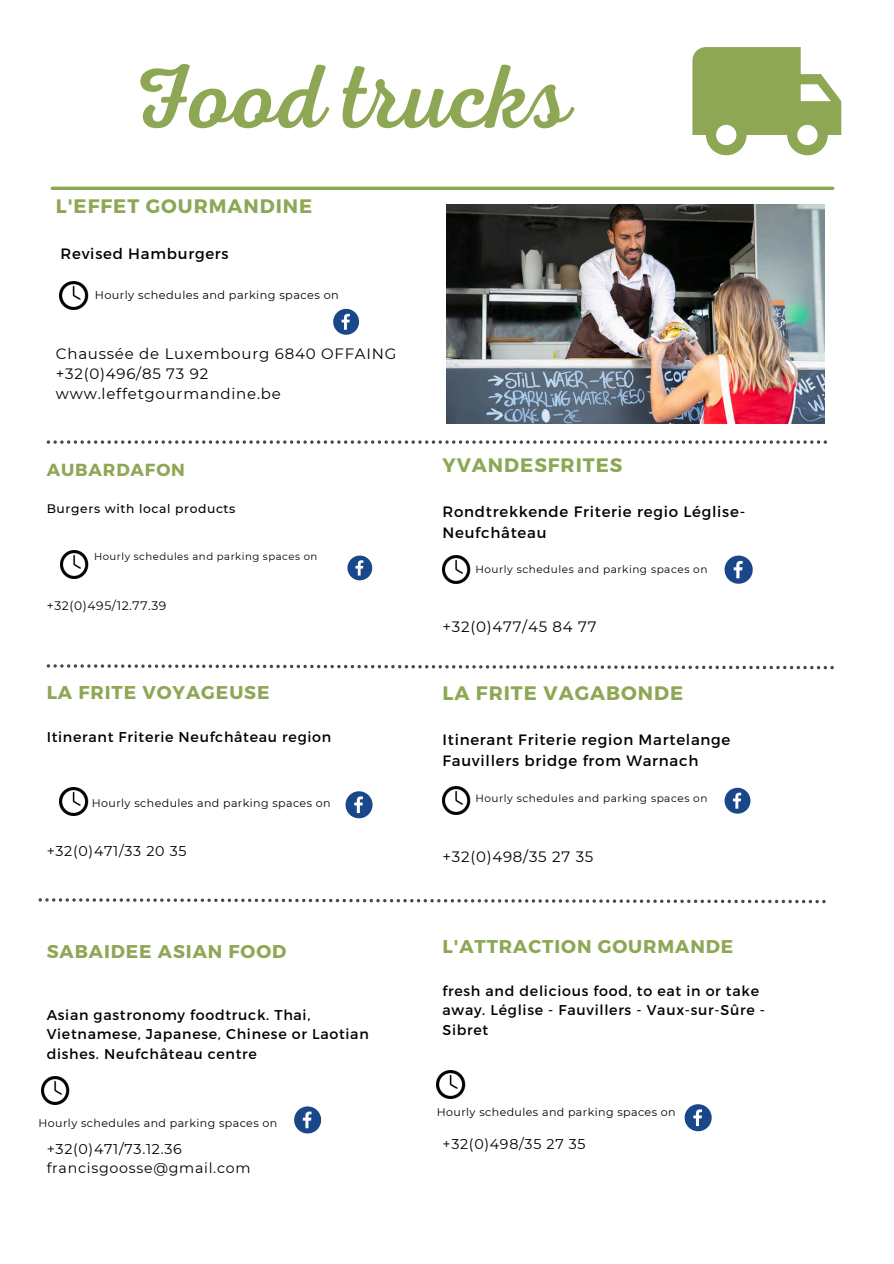
<style>
.page{position:relative;width:894px;height:1264px;background:#fff}
.page>*{position:absolute;margin:0;border:0;box-sizing:border-box;transform-origin:0 0}
.t1{font:90.9px "RTL Adam Script Regular";color:#8ea755}
.t2{font:700 19.5px "Montserrat";letter-spacing:.05em;color:#8ea755}
.t3{font:700 18.45px "Montserrat";letter-spacing:.05em;color:#8ea755}
.t4{font:700 17.4px "Montserrat";letter-spacing:.05em;color:#8ea755}
.t5{font:15px/20.2px "Montserrat";letter-spacing:.05em;color:#000}
.t6{font:14.25px/19.2px "Montserrat";letter-spacing:.05em;color:#000}
.t7{font:500 12.3px "Montserrat";letter-spacing:.05em;color:#000}
.t8{font:12.3px "Montserrat";letter-spacing:.05em;color:#000}
.t9{font:11.25px "Montserrat";letter-spacing:.035em;color:#000}
.t10{font:11.1px "Montserrat";letter-spacing:.035em;color:#000}
.t11{font:10.5px "Montserrat";letter-spacing:.05em;color:#000}
.t12{font:10.05px "Montserrat";letter-spacing:.05em;color:#000}
</style>
<div class="page">
<svg style="left:47px;top:440px;width:779px;height:4px"></svg>
<svg style="left:47px;top:664px;width:786px;height:5px"></svg>
<hr style="left:52px;top:187px;width:780px;height:3px;background:#8ea755">
<img style="left:60px;top:281px;width:29px;height:28px">
<svg style="left:692px;top:47px;width:148px;height:108px"></svg>
<svg style="left:333px;top:309px;width:26px;height:26px"></svg>
<img style="left:60px;top:787px;width:29px;height:29px">
<img style="left:442px;top:555px;width:29px;height:28px">
<img style="left:60px;top:550px;width:29px;height:28px">
<svg style="left:724px;top:555px;width:28px;height:28px"></svg>
<svg style="left:347px;top:555px;width:25px;height:25px"></svg>
<svg style="left:724px;top:787px;width:26px;height:26px"></svg>
<svg style="left:345px;top:791px;width:27px;height:27px"></svg>
<img style="left:442px;top:786px;width:29px;height:28px">
<svg style="left:39px;top:898px;width:786px;height:5px"></svg>
<img style="left:41px;top:1076px;width:29px;height:28px">
<img style="left:436px;top:1070px;width:30px;height:28px">
<svg style="left:294px;top:1106px;width:27px;height:27px"></svg>
<svg style="left:684px;top:1104px;width:27px;height:27px"></svg>
<img style="left:446px;top:204px;width:377px;height:219px">
<h4 class="t1" style="left:131px;top:45px;width:441px">Food trucks</h4>
<h1 class="t2" style="left:56px;top:193px;width:258px">L'EFFET GOURMANDINE</h1>
<p class="t5" style="left:60px;top:242px;width:170px">Revised Hamburgers</p>
<h4 class="t9" style="left:95px;top:287px;width:245px">Hourly schedules and parking spaces on</h4>
<h2 class="t5" style="left:56px;top:343px;width:342px">Chaussée de Luxembourg 6840 OFFAING +32(0)496/85 73 92 www.leffetgourmandine.be</h2>
<p class="t4" style="left:47px;top:458px;width:140px">AUBARDAFON</p>
<p class="t7" style="left:47px;top:500px;width:190px">Burgers with local products</p>
<h2 class="t12" style="left:94px;top:550px;width:225px">Hourly schedules and parking spaces on</h2>
<h4 class="t8" style="left:47px;top:598px;width:121px">+32(0)495/12.77.39</h4>
<h3 class="t3" style="left:47px;top:680px;width:224px">LA FRITE VOYAGEUSE</h3>
<h5 class="t6" style="left:47px;top:726px;width:286px">Itinerant Friterie Neufchâteau region</h5>
<h6 class="t10" style="left:92px;top:796px;width:240px">Hourly schedules and parking spaces on</h6>
<p class="t6" style="left:47px;top:841px;width:141px">+32(0)471/33 20 35</p>
<p class="t3" style="left:47px;top:938px;width:241px">SABAIDEE ASIAN FOOD</p>
<p class="t6" style="left:47px;top:1004px;width:323px">Asian gastronomy foodtruck. Thai,<br>Vietnamese, Japanese, Chinese or Laotian dishes. Neufchâteau centre</p>
<p class="t10" style="left:39px;top:1116px;width:240px">Hourly schedules and parking spaces on</p>
<h2 class="t6" style="left:47px;top:1138px;width:205px">+32(0)471/73.12.36 francisgoosse@gmail.com</h2>
<h4 class="t2" style="left:442px;top:453px;width:181px">YVANDESFRITES</h4>
<p class="t5" style="left:442px;top:501px;width:304px">Rondtrekkende Friterie regio Léglise-<br>Neufchâteau</p>
<h6 class="t11" style="left:475px;top:562px;width:234px">Hourly schedules and parking spaces on</h6>
<p class="t5" style="left:442px;top:616px;width:156px">+32(0)477/45 84 77</p>
<p class="t2" style="left:442px;top:680px;width:242px">LA FRITE VAGABONDE</p>
<h4 class="t5" style="left:442px;top:728px;width:289px;line-height:21px">Itinerant Friterie region Martelange<br>Fauvillers bridge from Warnach</h4>
<p class="t11" style="left:475px;top:791px;width:233px">Hourly schedules and parking spaces on</p>
<p class="t5" style="left:442px;top:846px;width:152px">+32(0)498/35 27 35</p>
<h4 class="t3" style="left:442px;top:934px;width:292px">L'ATTRACTION GOURMANDE</h4>
<p class="t6" style="left:442px;top:980px;width:324px">fresh and delicious food, to eat in or take away. Léglise - Fauvillers - Vaux-sur-Sûre -<br>Sibret</p>
<p class="t10" style="left:436px;top:1104px;width:240px">Hourly schedules and parking spaces on</p>
<h4 class="t6" style="left:442px;top:1133px;width:145px">+32(0)498/35 27 35</h4>
</div>
